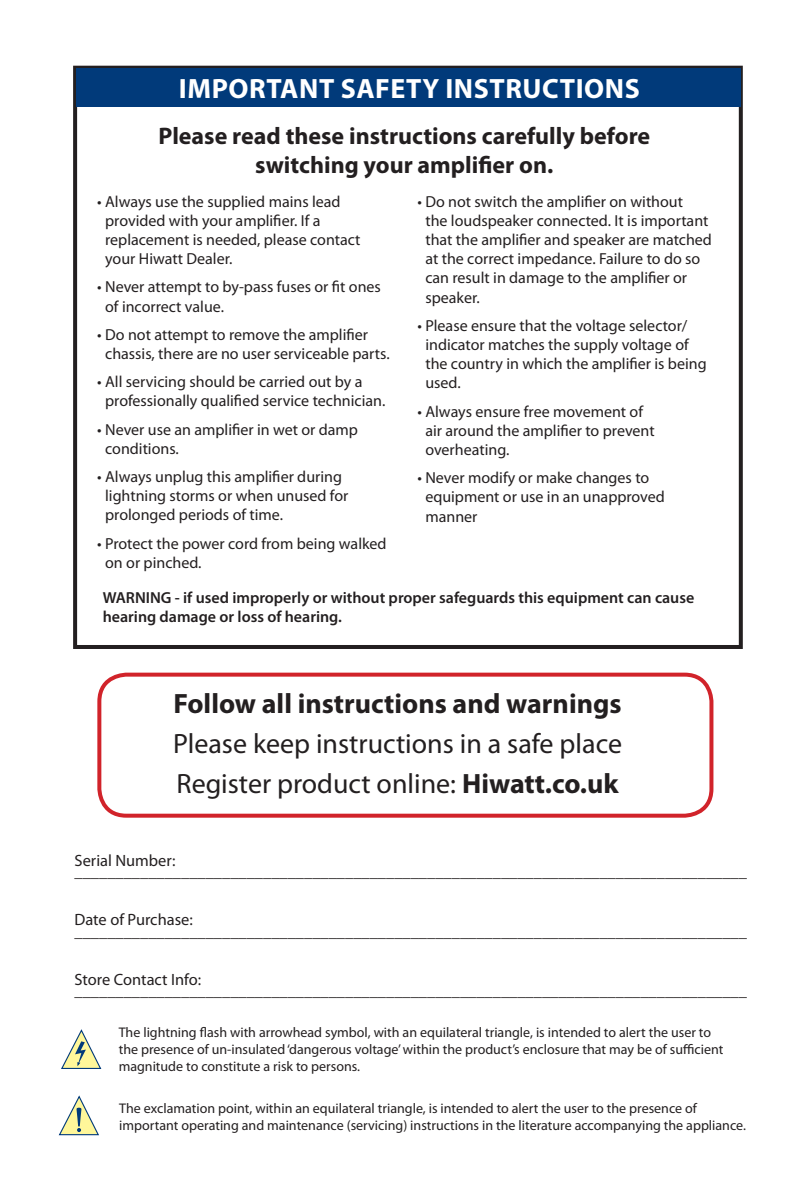
<style>
.page{position:relative;width:808px;height:1188px;background:#fff}
.page>*{position:absolute;margin:0;border:0;box-sizing:border-box;transform-origin:0 0}
.new_10_pt_PRODUCT_BO{font:28px "Myriad Pro";color:#231f20}
.new_10_pt_PRODUCT_BO-2{font:700 28px "Myriad Pro";color:#231f20}
.Product_Name_Blk_Flu{font:700 28px "Myriad Pro";letter-spacing:.02em;color:#fff}
.new_10_pt_PRODUCT_BO-3{font:700 24px/28.8px "Myriad Pro";color:#231f20;text-align:center}
.t1{font:16.4px/11.6px "Myriad Pro";color:#231f20}
.new_10_pt_PRODUCT_BO-4{font:16px/19.2px "Myriad Pro";color:#231f20}
.new_10_pt_PRODUCT_BO-5{font:600 16px/19.2px "Myriad Pro";color:#231f20}
.new_10_pt_PRODUCT_BO-6{font:14px/16.8px "Myriad Pro";color:#231f20}
.s1{font-weight:700}
</style>
<div class="page">
<div style="left:97px;top:673px;width:616px;height:145px;border:4px solid #d1232a;border-radius:27px"></div>
<svg style="left:58px;top:1095px;width:41px;height:41px"></svg>
<svg style="left:61px;top:1029px;width:41px;height:40px"></svg>
<div style="left:73px;top:66px;width:670px;height:583px;border:4px solid #231f20"></div>
<div style="left:76px;top:69px;width:665px;height:38px;background:#013a7a"></div>
<p class="Product_Name_Blk_Flu" style="left:179px;top:73px;width:462px">IMPORTANT SAFETY INSTRUCTIONS</p>
<p class="new_10_pt_PRODUCT_BO-3" style="left:158px;top:122px;width:493px">Please read these instructions carefully before switching your amplifier on.</p>
<p class="new_10_pt_PRODUCT_BO-4" style="left:105px;top:192px;width:257px;text-indent:-8px">• Always use the supplied mains lead provided with your amplifier. If a replacement is needed, please contact your Hiwatt Dealer.</p>
<p class="new_10_pt_PRODUCT_BO-4" style="left:105px;top:278px;width:277px;text-indent:-8px">• Never attempt to by-pass fuses or fit ones of incorrect value.</p>
<p class="new_10_pt_PRODUCT_BO-4" style="left:105px;top:325px;width:286px;text-indent:-8px">• Do not attempt to remove the amplifier chassis, there are no user serviceable parts.</p>
<p class="new_10_pt_PRODUCT_BO-4" style="left:105px;top:373px;width:282px;text-indent:-8px">• All servicing should be carried out by a professionally qualified service technician.</p>
<p class="new_10_pt_PRODUCT_BO-4" style="left:105px;top:420px;width:254px;text-indent:-8px">• Never use an amplifier in wet or damp conditions.</p>
<p class="new_10_pt_PRODUCT_BO-4" style="left:105px;top:467px;width:245px;text-indent:-8px">• Always unplug this amplifier during lightning storms or when unused for prolonged periods of time.</p>
<p class="new_10_pt_PRODUCT_BO-4" style="left:105px;top:534px;width:283px;text-indent:-8px">• Protect the power cord from being walked on or pinched.</p>
<p class="new_10_pt_PRODUCT_BO-4" style="left:425px;top:192px;width:288px;text-indent:-8px">• Do not switch the amplifier on without<br>the loudspeaker connected. It is important that the amplifier and speaker are matched at the correct impedance. Failure to do so can result in damage to the amplifier or speaker.</p>
<p class="new_10_pt_PRODUCT_BO-4" style="left:425px;top:316px;width:283px;text-indent:-8px">• Please ensure that the voltage selector/ indicator matches the supply voltage of the country in which the amplifier is being used.</p>
<p class="new_10_pt_PRODUCT_BO-4" style="left:425px;top:402px;width:231px;text-indent:-8px">• Always ensure free movement of air around the amplifier to prevent overheating.</p>
<p class="new_10_pt_PRODUCT_BO-4" style="left:425px;top:469px;width:241px;text-indent:-8px">• Never modify or make changes to equipment or use in an unapproved manner</p>
<p class="new_10_pt_PRODUCT_BO-5" style="left:103px;top:588px;width:593px">WARNING - if used improperly or without proper safeguards this equipment can cause hearing damage or loss of hearing.</p>
<p class="new_10_pt_PRODUCT_BO-2" style="left:173px;top:688px;width:450px">Follow all instructions and warnings</p>
<p class="new_10_pt_PRODUCT_BO" style="left:173px;top:728px;width:450px">Please keep instructions in a safe place</p>
<p class="new_10_pt_PRODUCT_BO" style="left:177px;top:768px;width:443px">Register product online: <span class="s1">Hiwatt.co.uk</span></p>
<p class="t1" style="left:75px;top:855px;width:674px">Serial Number: __________________________________________________________________________________</p>
<p class="t1" style="left:75px;top:914px;width:120px">Date of Purchase:</p>
<p class="t1" style="left:75px;top:926px;width:674px">__________________________________________________________________________________</p>
<p class="t1" style="left:75px;top:974px;width:674px">Store Contact Info: __________________________________________________________________________________</p>
<p class="new_10_pt_PRODUCT_BO-6" style="left:119px;top:1025px;width:606px">The lightning flash with arrowhead symbol, with an equilateral triangle, is intended to alert the user to the presence of un-insulated ‘dangerous voltage’ within the product’s enclosure that may be of sufficient magnitude to constitute a risk to persons.</p>
<p class="new_10_pt_PRODUCT_BO-6" style="left:119px;top:1100px;width:628px">The exclamation point, within an equilateral triangle, is intended to alert the user to the presence of important operating and maintenance (servicing) instructions in the literature accompanying the appliance.</p>
</div>
